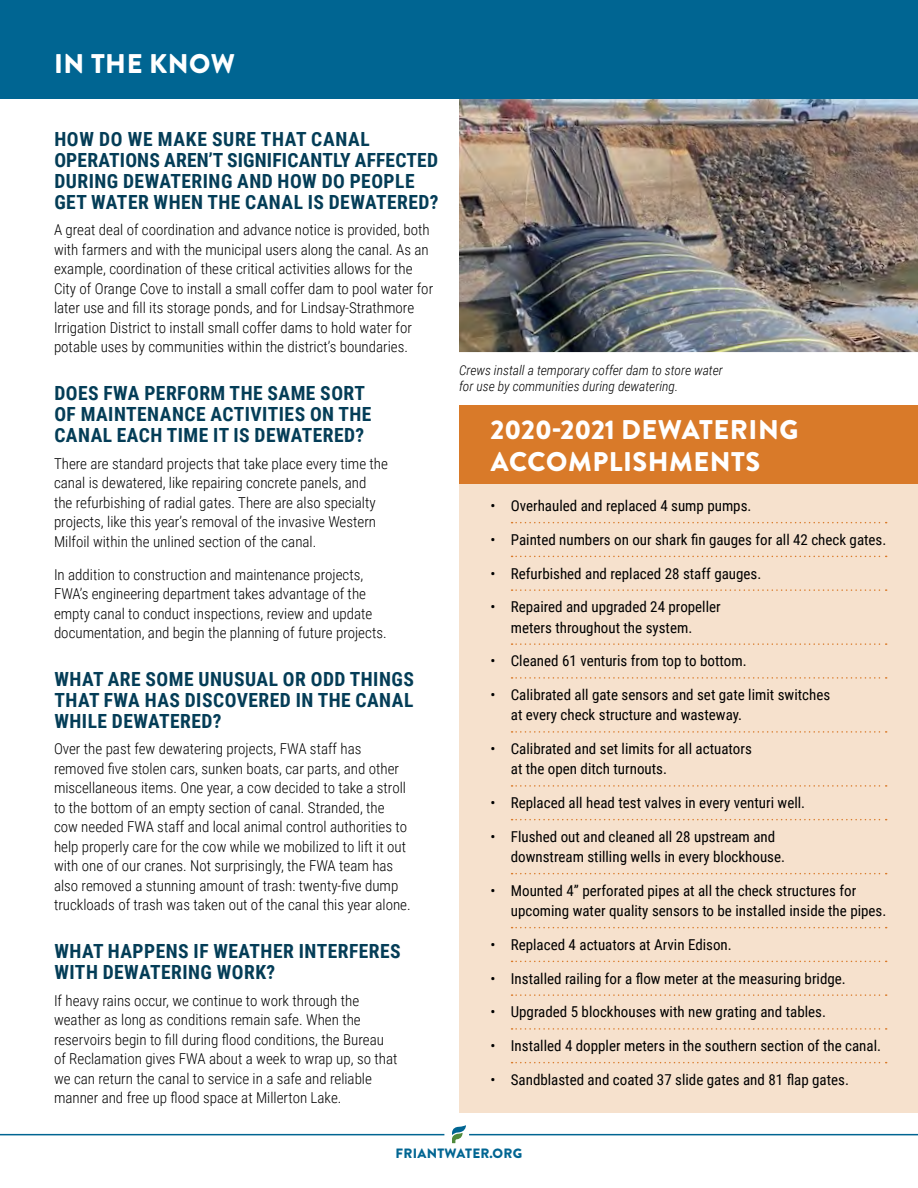
<style>
.page{position:relative;width:918px;height:1188px;background:#fff}
.page>*{position:absolute;margin:0;border:0;box-sizing:border-box;transform-origin:0 0}
.Header_A{font:900 27px/32.4px "Brandon Grotesque";letter-spacing:.02em;color:#fff}
.Header_B{font:700 19.5px/21px "Roboto Condensed";letter-spacing:.025em;color:#043d57}
.Body{font:300 15px/19.5px "Roboto Condensed";color:#000}
.t1{font:15px/20.2px "Roboto Condensed";color:#000}
.t2{font:italic 300 13.5px/16.5px "Roboto Condensed";color:#000}
.t3{font:900 13.5px "Brandon Grotesque";letter-spacing:.02em;color:#006592}
</style>
<div class="page">
<div style="left:459px;top:405px;width:459px;height:707px;background:#f6e1cd"></div>
<hr style="left:917px;top:575px;width:1px;height:55px;background:#043d57">
<img style="left:459px;top:98px;width:459px;height:254px">
<div style="left:459px;top:405px;width:459px;height:79px;background:#d97a29"></div>
<svg style="left:512px;top:522px;width:375px;height:1px"></svg>
<svg style="left:512px;top:556px;width:375px;height:1px"></svg>
<svg style="left:512px;top:589px;width:375px;height:2px"></svg>
<svg style="left:512px;top:643px;width:375px;height:2px"></svg>
<svg style="left:512px;top:677px;width:375px;height:2px"></svg>
<svg style="left:512px;top:731px;width:375px;height:2px"></svg>
<svg style="left:512px;top:785px;width:375px;height:2px"></svg>
<svg style="left:512px;top:819px;width:375px;height:1px"></svg>
<svg style="left:512px;top:873px;width:375px;height:1px"></svg>
<svg style="left:512px;top:927px;width:375px;height:1px"></svg>
<svg style="left:512px;top:961px;width:375px;height:1px"></svg>
<svg style="left:512px;top:994px;width:375px;height:2px"></svg>
<svg style="left:512px;top:1028px;width:375px;height:2px"></svg>
<svg style="left:512px;top:1062px;width:375px;height:1px"></svg>
<div style="left:0;top:0;width:918px;height:98px;background:#006592"></div>
<hr style="left:469px;top:1134px;width:449px;height:1px;background:#006592">
<hr style="left:0;top:1134px;width:444px;height:1px;background:#006592">
<svg style="left:452px;top:1125px;width:14px;height:18px"></svg>
<p class="Header_A" style="left:54px;top:48px;width:182px">IN THE KNOW</p>
<p class="Header_B" style="left:54px;top:128px;width:386px">HOW DO WE MAKE SURE THAT CANAL OPERATIONS AREN’T SIGNIFICANTLY AFFECTED DURING DEWATERING AND HOW DO PEOPLE GET WATER WHEN THE CANAL IS DEWATERED?</p>
<p class="Body" style="left:54px;top:220px;width:381px">A great deal of coordination and advance notice is provided, both with farmers and with the municipal users along the canal. As an example, coordination of these critical activities allows for the City of Orange Cove to install a small coffer dam to pool water for later use and fill its storage ponds, and for Lindsay-Strathmore Irrigation District to install small coffer dams to hold water for potable uses by communities within the district’s boundaries.</p>
<p class="Header_B" style="left:54px;top:382px;width:319px">DOES FWA PERFORM THE SAME SORT<br>OF MAINTENANCE ACTIVITIES ON THE<br>CANAL EACH TIME IT IS DEWATERED?</p>
<p class="Body" style="left:54px;top:453px;width:336px">There are standard projects that take place every time the canal is dewatered, like repairing concrete panels, and the refurbishing of radial gates. There are also specialty projects, like this year’s removal of the invasive Western Milfoil within the unlined section of the canal.</p>
<p class="Body" style="left:54px;top:564px;width:334px">In addition to construction and maintenance projects, FWA’s engineering department takes advantage of the empty canal to conduct inspections, review and update documentation, and begin the planning of future projects.</p>
<p class="Header_B" style="left:54px;top:668px;width:361px;text-align:justify">WHAT ARE SOME UNUSUAL OR ODD THINGS THAT FWA HAS DISCOVERED IN THE CANAL WHILE DEWATERED?</p>
<p class="Body" style="left:54px;top:739px;width:358px">Over the past few dewatering projects, FWA staff has removed five stolen cars, sunken boats, car parts, and other miscellaneous items. One year, a cow decided to take a stroll to the bottom of an empty section of canal. Stranded, the cow needed FWA staff and local animal control authorities to help properly care for the cow while we mobilized to lift it out with one of our cranes. Not surprisingly, the FWA team has also removed a stunning amount of trash: twenty-five dump truckloads of trash was taken out of the canal this year alone.</p>
<p class="Header_B" style="left:54px;top:940px;width:348px">WHAT HAPPENS IF WEATHER INTERFERES<br>WITH DEWATERING WORK?</p>
<p class="Body" style="left:54px;top:990px;width:345px">If heavy rains occur, we continue to work through the weather as long as conditions remain safe. When the reservoirs begin to fill during flood conditions, the Bureau of Reclamation gives FWA about a week to wrap up, so that we can return the canal to service in a safe and reliable manner and free up flood space at Millerton Lake.</p>
<p class="t2" style="left:459px;top:361px;width:265px">Crews install a temporary coffer dam to store water for use by communities during dewatering.</p>
<p class="Header_A" style="left:491px;top:413px;width:309px">2020-2021 DEWATERING<br>ACCOMPLISHMENTS</p>
<p class="t1" style="left:491px;top:495px;width:262px">• Overhauled and replaced 4 sump pumps.</p>
<p class="t1" style="left:491px;top:529px;width:397px">• Painted numbers on our shark fin gauges for all 42 check gates.</p>
<p class="t1" style="left:491px;top:563px;width:272px">• Refurbished and replaced 28 staff gauges.</p>
<p class="t1" style="left:491px;top:596px;width:232px;text-align:center">• Repaired and upgraded 24 propeller meters throughout the system.</p>
<p class="t1" style="left:491px;top:650px;width:258px">• Cleaned 61 venturis from top to bottom.</p>
<p class="t1" style="left:511px;top:684px;width:321px;text-indent:-20px">• Calibrated all gate sensors and set gate limit switches at every check structure and wasteway.</p>
<p class="t1" style="left:511px;top:738px;width:243px;text-indent:-20px">• Calibrated and set limits for all actuators at the open ditch turnouts.</p>
<p class="t1" style="left:491px;top:792px;width:316px">• Replaced all head test valves in every venturi well.</p>
<p class="t1" style="left:511px;top:826px;width:276px;text-indent:-20px">• Flushed out and cleaned all 28 upstream and downstream stilling wells in every blockhouse.</p>
<p class="t1" style="left:511px;top:880px;width:377px;text-indent:-20px">• Mounted 4” perforated pipes at all the check structures for upcoming water quality sensors to be installed inside the pipes.</p>
<p class="t1" style="left:491px;top:934px;width:243px">• Replaced 4 actuators at Arvin Edison.</p>
<p class="t1" style="left:491px;top:968px;width:357px">• Installed railing for a flow meter at the measuring bridge.</p>
<p class="t1" style="left:491px;top:1001px;width:337px">• Upgraded 5 blockhouses with new grating and tables.</p>
<p class="t1" style="left:491px;top:1035px;width:392px">• Installed 4 doppler meters in the southern section of the canal.</p>
<p class="t1" style="left:491px;top:1069px;width:360px">• Sandblasted and coated 37 slide gates and 81 flap gates.</p>
<p class="t3" style="left:396px;top:1143px;width:128px">FRIANTWATER.ORG</p>
</div>
